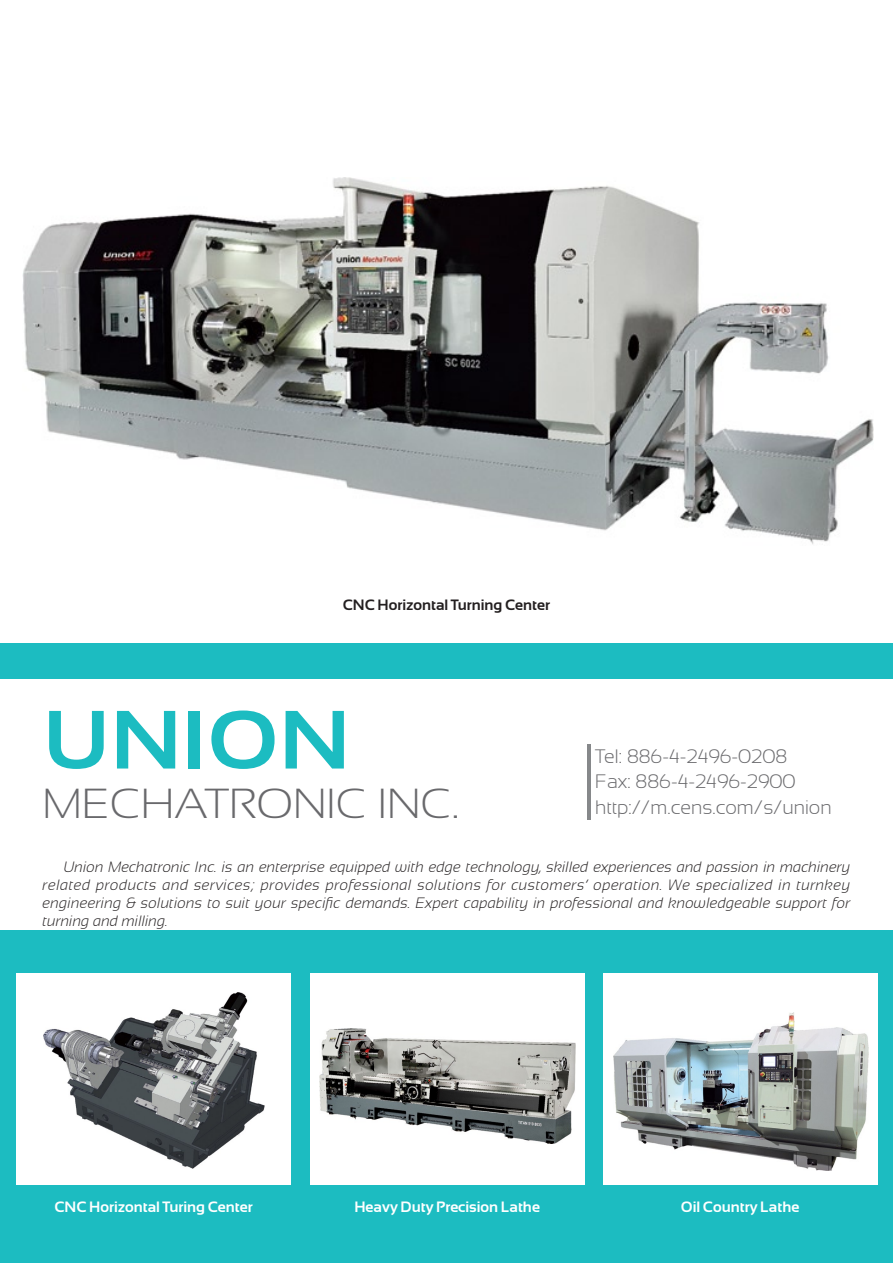
<style>
.page{position:relative;width:893px;height:1263px;background:#fff}
.page>*{position:absolute;margin:0;border:0;box-sizing:border-box;transform-origin:0 0}
.公司名大標{font:700 82.5px "Sansation";color:#1cbcc1;scale:1.1 1}
.公司名大標-2{font:300 42px "Sansation";color:#69696c;scale:1.1 1}
.公司內容{font:300 19.5px "Sansation";color:#69696c}
.副標內文{font:italic 300 15px/18px "Sansation";letter-spacing:.005em;color:#231f20;text-align:justify}
.產品名{font:700 15px "Sansation";color:#fff}
.產品名-2{font:700 15px "Sansation";color:#231f20}
</style>
<div class="page">
<img style="left:23px;top:177px;width:850px;height:367px">
<div style="left:0;top:643px;width:893px;height:620px;background:#1cbcc1"></div>
<div style="left:0;top:679px;width:893px;height:251px;background:#fff"></div>
<div style="left:17px;top:973px;width:274px;height:212px;background:#fff"></div>
<img style="left:44px;top:993px;width:221px;height:175px">
<div style="left:310px;top:973px;width:274px;height:212px;background:#fff"></div>
<img style="left:320px;top:1028px;width:255px;height:115px">
<div style="left:604px;top:973px;width:274px;height:212px;background:#fff"></div>
<img style="left:613px;top:1012px;width:255px;height:158px">
<hr style="left:587px;top:744px;width:3px;height:76px;background:#86888a">
<p class="產品名-2" style="left:343px;top:597px;width:209px">CNC Horizontal Turning Center</p>
<p class="公司名大標" style="left:43px;top:694px;width:282px">UNION</p>
<p class="公司名大標-2" style="left:43px;top:780px;width:381px">MECHATRONIC INC.</p>
<p class="公司內容" style="left:595px;top:745px;width:194px">Tel: 886-4-2496-0208</p>
<p class="公司內容" style="left:595px;top:771px;width:202px">Fax: 886-4-2496-2900</p>
<p class="公司內容" style="left:595px;top:796px;width:238px">http://m.cens.com/s/union</p>
<p class="副標內文" style="left:43px;top:858px;width:809px;text-indent:21px">Union Mechatronic Inc. is an enterprise equipped with edge technology, skilled experiences and passion in machinery related products and services; provides professional solutions for customers’ operation. We specialized in turnkey engineering &amp; solutions to suit your specific demands. Expert capability in professional and knowledgeable support for turning and milling.</p>
<p class="產品名" style="left:54px;top:1199px;width:200px">CNC Horizontal Turing Center</p>
<p class="產品名" style="left:354px;top:1199px;width:187px">Heavy Duty Precision Lathe</p>
<p class="產品名" style="left:681px;top:1199px;width:120px">Oil Country Lathe</p>
</div>
